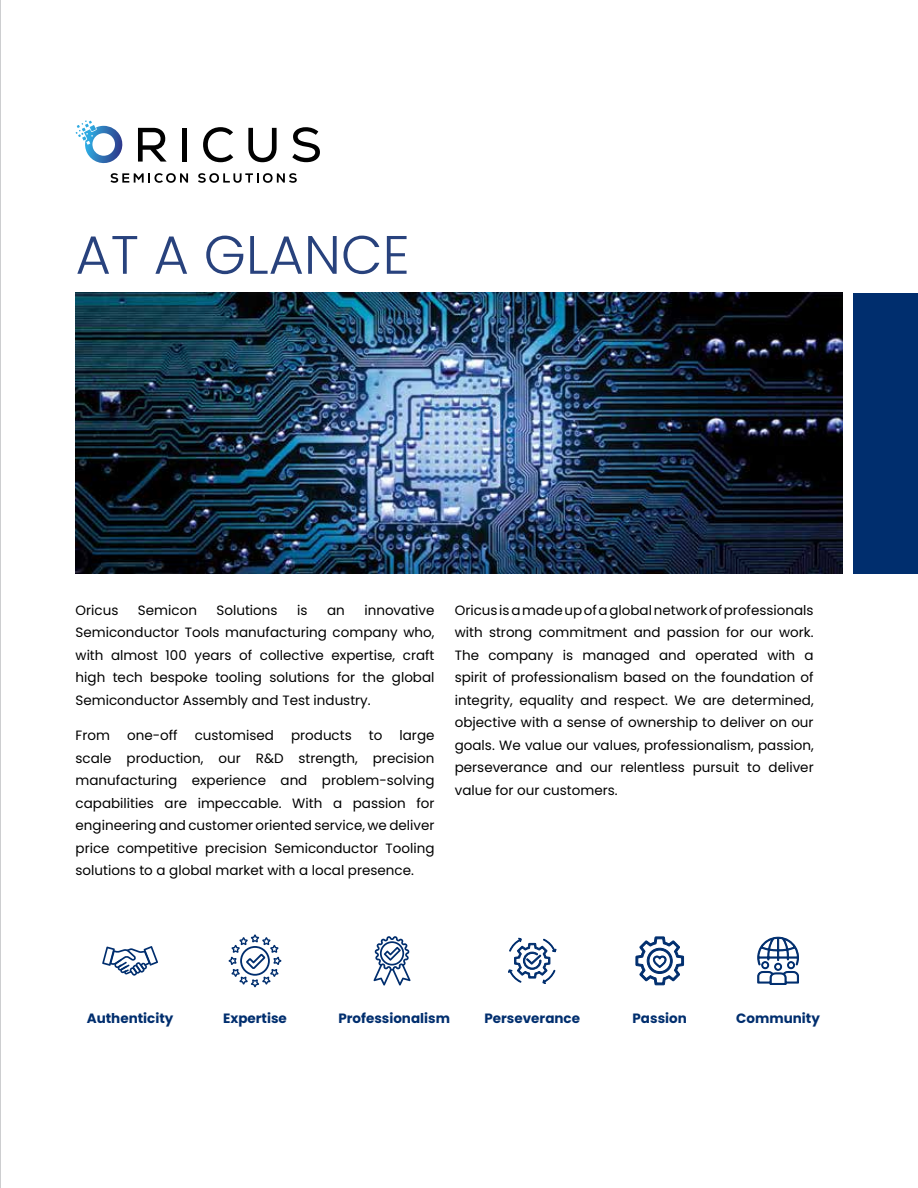
<style>
.page{position:relative;width:918px;height:1188px;background:#fff}
.page>*{position:absolute;margin:0;border:0;box-sizing:border-box;transform-origin:0 0}
.t1{font:300 54px "Poppins";color:#28427d}
.t2{font:13.5px/22.5px "Poppins";color:#000;text-align:justify}
.t3{font:700 13.5px "Poppins";color:#002e6e}
</style>
<div class="page">
<hr style="left:0;top:0;width:1px;height:1188px;background:#9d9fa2">
<img style="left:76px;top:293px;width:766px;height:280px">
<div style="left:853px;top:293px;width:65px;height:280px;background:#002e6e"></div>
<svg style="left:76px;top:120px;width:47px;height:44px"></svg>
<svg style="left:138px;top:128px;width:29px;height:34px"></svg>
<div style="left:182px;top:128px;width:5px;height:34px;background:#010101"></div>
<svg style="left:203px;top:127px;width:30px;height:35px"></svg>
<svg style="left:248px;top:128px;width:29px;height:34px"></svg>
<svg style="left:292px;top:127px;width:28px;height:35px"></svg>
<svg style="left:110px;top:173px;width:78px;height:10px"></svg>
<svg style="left:198px;top:173px;width:99px;height:10px"></svg>
<svg style="left:374px;top:936px;width:37px;height:50px"></svg>
<svg style="left:102px;top:946px;width:56px;height:30px"></svg>
<svg style="left:508px;top:937px;width:49px;height:47px"></svg>
<svg style="left:757px;top:936px;width:42px;height:49px"></svg>
<svg style="left:635px;top:936px;width:49px;height:50px"></svg>
<svg style="left:229px;top:934px;width:52px;height:53px"></svg>
<h1 class="t1" style="left:76px;top:217px;width:336px">AT A GLANCE</h1>
<p class="t2" style="left:76px;top:599px;width:360px;text-indent:289px">innovative Semiconductor Tools manufacturing company who, with almost 100 years of collective expertise, craft high tech bespoke tooling solutions for the global Semiconductor Assembly and Test industry.</p>
<p class="t2" style="left:76px;top:724px;width:36px">From</p>
<p class="t2" style="left:127px;top:724px;width:52px">one-off</p>
<p class="t2" style="left:195px;top:724px;width:81px">customised</p>
<p class="t2" style="left:291px;top:724px;width:62px">products</p>
<p class="t2" style="left:369px;top:724px;width:15px">to</p>
<p class="t2" style="left:76px;top:599px;width:44px">Oricus</p>
<p class="t2" style="left:138px;top:599px;width:60px">Semicon</p>
<p class="t2" style="left:217px;top:599px;width:63px">Solutions</p>
<p class="t2" style="left:297px;top:599px;width:12px">is</p>
<p class="t2" style="left:327px;top:599px;width:19px">an</p>
<p class="t2" style="left:76px;top:724px;width:360px;text-indent:324px">large scale production, our R&amp;D strength, precision manufacturing experience and problem-solving capabilities are impeccable. With a passion for engineering and customer oriented service, we deliver price competitive precision Semiconductor Tooling solutions to a global market with a local presence.</p>
<p class="t2" style="left:455px;top:599px;width:360px">Oricus is a made up of a global network of professionals with strong commitment and passion for our work.<br>The company is managed and operated with a spirit of professionalism based on the foundation of integrity, equality and respect. We are determined, objective with a sense of ownership to deliver on our goals. We value our values, professionalism, passion, perseverance and our relentless pursuit to deliver value for our customers.</p>
<p class="t3" style="left:87px;top:1009px;width:88px">Authenticity</p>
<p class="t3" style="left:223px;top:1009px;width:65px">Expertise</p>
<p class="t3" style="left:338px;top:1009px;width:113px">Professionalism</p>
<p class="t3" style="left:484px;top:1009px;width:97px">Perseverance</p>
<p class="t3" style="left:633px;top:1009px;width:56px">Passion</p>
<p class="t3" style="left:736px;top:1009px;width:85px">Community</p>
</div>
